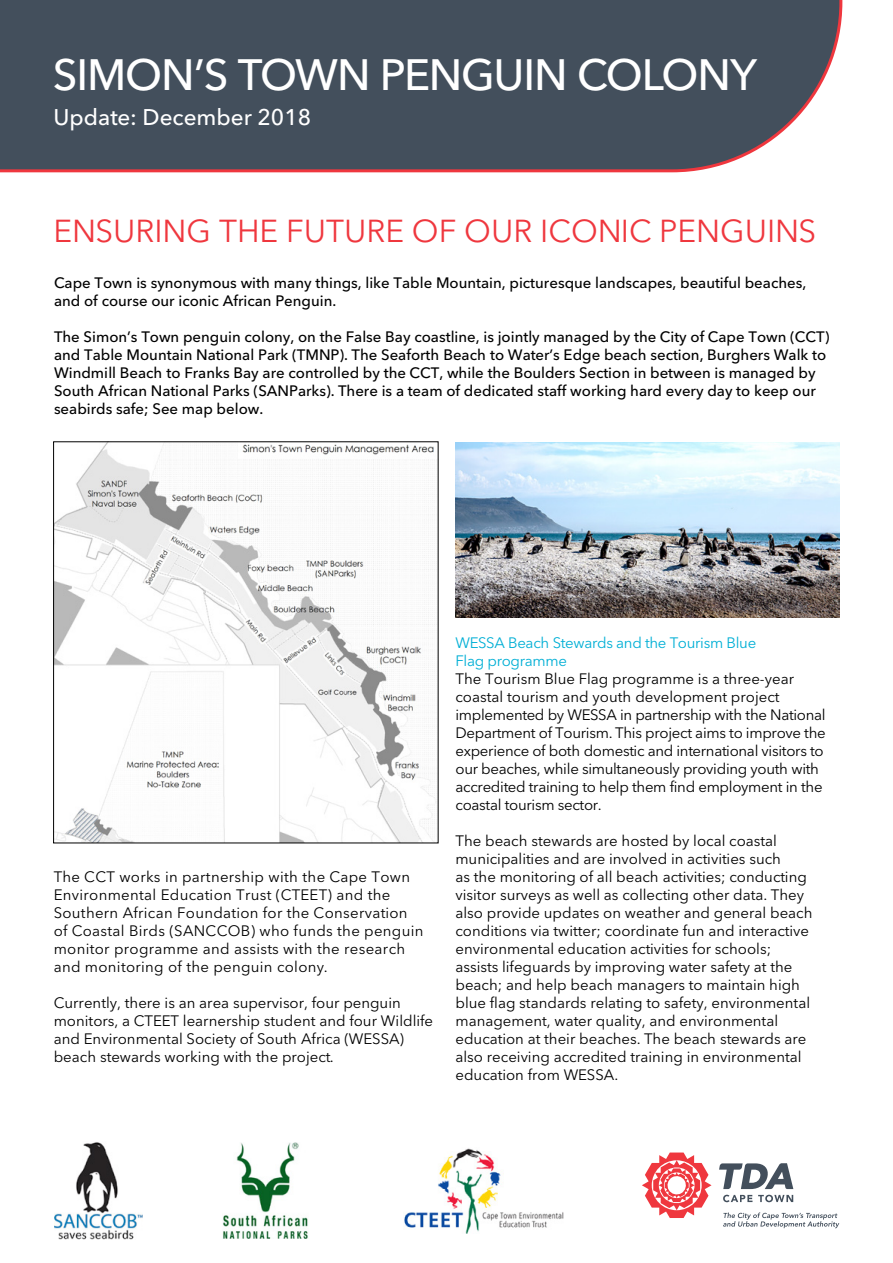
<style>
.page{position:relative;width:893px;height:1263px;background:#fff}
.page>*{position:absolute;margin:0;border:0;box-sizing:border-box;transform-origin:0 0}
.t1{font:italic 500 45px "Avenir Next LT Pro";letter-spacing:-.03em;color:#fff}
.t2{font:500 43.5px "Avenir Next LT Pro";letter-spacing:-.025em;color:#fff}
.t3{font:31.5px "Avenir Next LT Pro";color:#ef373e}
.t4{font:300 27px "Avenir Next LT Pro";color:#fff}
.t5{font:500 22.5px "Avenir Next LT Pro";color:#fff}
.t6{font:15px/18px "Avenir Next LT Pro";color:#000}
.t7{font:500 15px/18px "Avenir Next LT Pro";color:#000}
.t8{font:15px/18px "Avenir Next LT Pro";letter-spacing:-.02em;color:#000}
.t9{font:15px/18px "Avenir Next LT Pro";letter-spacing:.02em;color:#000}
.t10{font:15px/18px "Avenir Next LT Pro";letter-spacing:-.02em;color:#00afd5}
.s1{font-weight:400}
</style>
<div class="page">
<svg style="left:642px;top:1152px;width:69px;height:66px"></svg>
<svg style="left:719px;top:1163px;width:74px;height:26px"></svg>
<svg style="left:723px;top:1195px;width:29px;height:7px"></svg>
<svg style="left:758px;top:1195px;width:35px;height:7px"></svg>
<svg style="left:723px;top:1212px;width:116px;height:16px"></svg>
<img style="left:54px;top:1142px;width:89px;height:97px">
<img style="left:223px;top:1142px;width:85px;height:96px">
<img style="left:404px;top:1148px;width:160px;height:85px">
<img style="left:55px;top:444px;width:380px;height:397px">
<img style="left:455px;top:443px;width:384px;height:175px">
<div style="left:0;top:0;width:842px;height:172px;background:#434f5c"></div>
<h2 class="t2" style="left:53px;top:38px;width:706px">SIMON’S TOWN PENGUIN COLONY</h2>
<h3 class="t5" style="left:54px;top:98px;width:259px">Update: December 2018</h3>
<h1 class="t1" style="left:50px;top:42px;width:586px">Simon’s Town Penguin Colony</h1>
<h3 class="t4" style="left:50px;top:104px;width:306px"><span class="s1">Update:</span> December 2017</h3>
<h3 class="t3" style="left:54px;top:204px;width:764px">ENSURING THE FUTURE OF OUR ICONIC PENGUINS</h3>
<p class="t7" style="left:54px;top:273px;width:754px">Cape Town is synonymous with many things, like Table Mountain, picturesque landscapes, beautiful beaches, and of course our iconic African Penguin.</p>
<p class="t7" style="left:54px;top:327px;width:777px">The Simon’s Town penguin colony, on the False Bay coastline, is jointly managed by the City of Cape Town (CCT) and Table Mountain National Park (TMNP). The Seaforth Beach to Water’s Edge beach section, Burghers Walk to Windmill Beach to Franks Bay are controlled by the CCT, while the Boulders Section in between is managed by South African National Parks (SANParks). There is a team of dedicated staff working hard every day to keep our seabirds safe; See map below.</p>
<p class="t9" style="left:54px;top:867px;width:371px">The CCT works in partnership with the Cape Town Environmental Education Trust (CTEET) and the Southern African Foundation for the Conservation of Coastal Birds (SANCCOB) who funds the penguin monitor programme and assists with the research and monitoring of the penguin colony.</p>
<p class="t6" style="left:54px;top:993px;width:381px">Currently, there is an area supervisor, four penguin monitors, a CTEET learnership student and four Wildlife and Environmental Society of South Africa (WESSA) beach stewards working with the project.</p>
<p class="t10" style="left:455px;top:633px;width:302px">WESSA Beach Stewards and the Tourism Blue<br>Flag programme</p>
<p class="t8" style="left:455px;top:669px;width:372px">The Tourism Blue Flag programme is a three-year coastal tourism and youth development project implemented by WESSA in partnership with the National Department of Tourism. This project aims to improve the experience of both domestic and international visitors to our beaches, while simultaneously providing youth with accredited training to help them find employment in the coastal tourism sector.</p>
<p class="t6" style="left:455px;top:831px;width:359px">The beach stewards are hosted by local coastal municipalities and are involved in activities such<br>as the monitoring of all beach activities; conducting visitor surveys as well as collecting other data. They also provide updates on weather and general beach conditions via twitter; coordinate fun and interactive environmental education activities for schools; assists lifeguards by improving water safety at the beach; and help beach managers to maintain high blue flag standards relating to safety, environmental management, water quality, and environmental education at their beaches. The beach stewards are also receiving accredited training in environmental education from WESSA.</p>
</div>
